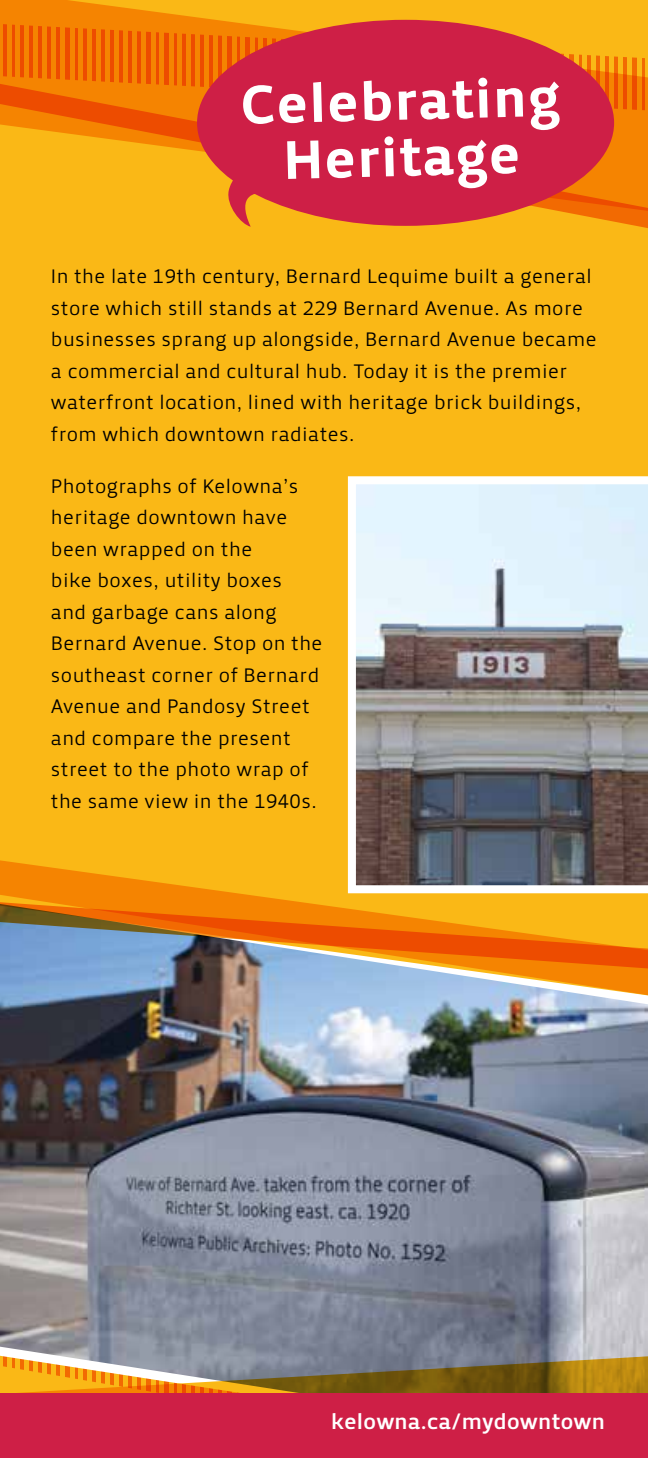
<style>
.page{position:relative;width:648px;height:1458px;background:#fab816}
.page>*{position:absolute;margin:0;border:0;box-sizing:border-box;transform-origin:0 0}
.t1{font:56.25px/56.2px "Priva Four Pro";color:#fff;text-align:center}
.t2{font:22.5px "Priva Three Pro";letter-spacing:.02em;color:#fff}
.t3{font:20.25px/31.5px "Priva One Pro";letter-spacing:.02em;color:#000}
</style>
<div class="page">
<svg style="left:0;top:0;width:648px;height:221px"></svg>
<img style="left:0;top:1005px;width:648px;height:345px">
<svg style="left:0;top:1350px;width:648px;height:43px;background:#a28955"></svg>
<div style="left:197px;top:20px;width:417px;height:206px;background:#ce1f46;border-radius:50%"></div>
<svg style="left:226px;top:175px;width:36px;height:52px"></svg>
<svg style="left:348px;top:476px;width:300px;height:368px;background:#a7aaae"></svg>
<svg style="left:0;top:844px;width:648px;height:161px"></svg>
<svg style="left:0;top:893px;width:648px;height:82px"></svg>
<div style="left:0;top:1393px;width:648px;height:65px;background:#ce1f46"></div>
<h1 class="t1" style="left:241px;top:76px;width:320px;rotate:-1deg">Celebrating<br>Heritage</h1>
<p class="t3" style="left:51px;top:261px;width:547px">In the late 19th century, Bernard Lequime built a general store which still stands at 229 Bernard Avenue. As more businesses sprang up alongside, Bernard Avenue became a commercial and cultural hub. Today it is the premier waterfront location, lined with heritage brick buildings, from which downtown radiates.</p>
<p class="t3" style="left:51px;top:470px;width:273px">Photographs of Kelowna’s heritage downtown have been wrapped on the<br>bike boxes, utility boxes<br>and garbage cans along<br>Bernard Avenue. Stop on the southeast corner of Bernard<br>Avenue and Pandosy Street and compare the present street to the photo wrap of the same view in the 1940s.</p>
<p class="t2" style="left:331px;top:1408px;width:275px">kelowna.ca/mydowntown</p>
</div>
